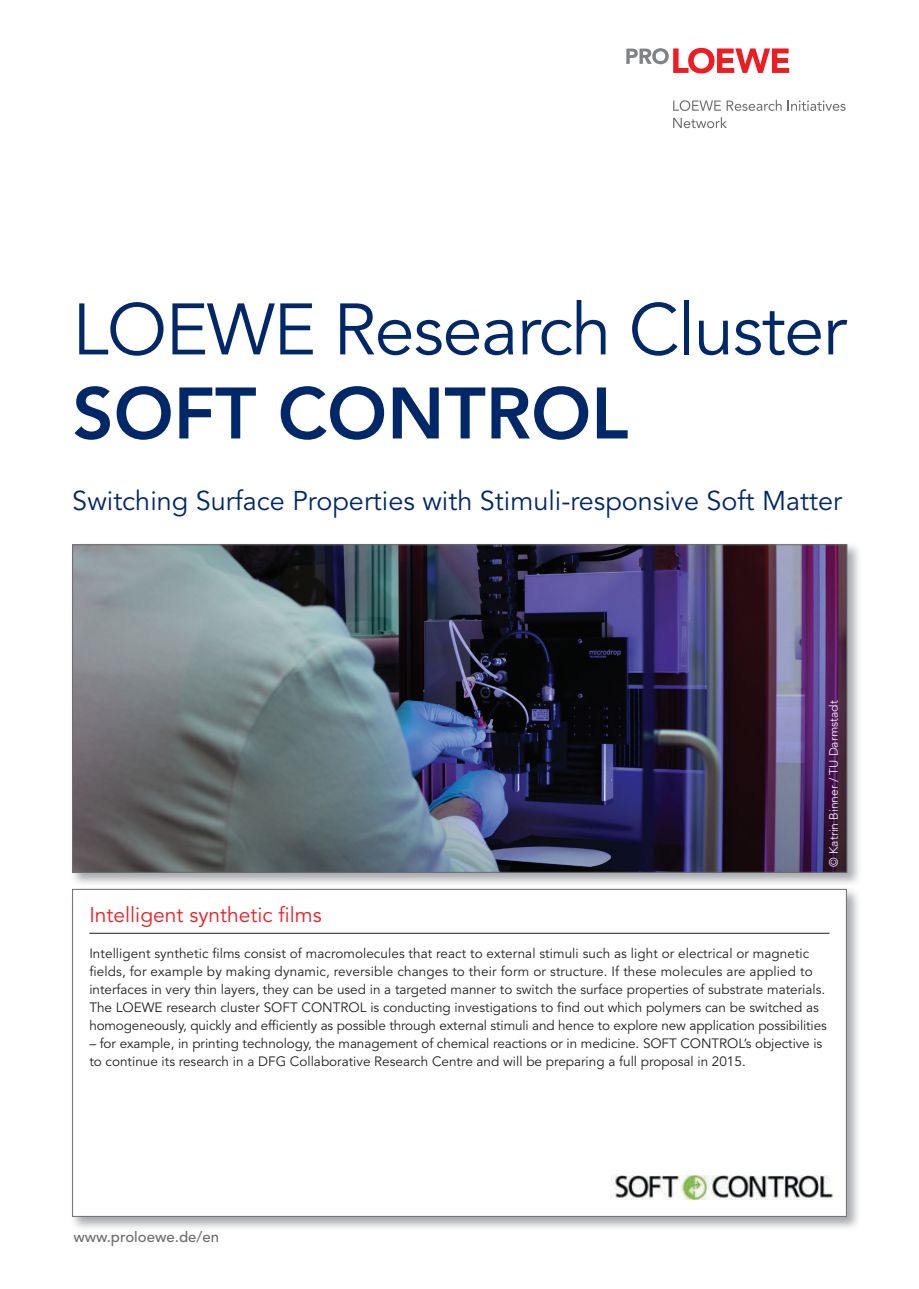
<style>
.page{position:relative;width:919px;height:1289px;background:#fff}
.page>*{position:absolute;margin:0;border:0;box-sizing:border-box;transform-origin:0 0}
.t1{font:72px "Avenir LT Std";letter-spacing:-.02em;color:#002868}
.t2{font:800 72px "Avenir LT Std";color:#002868}
.t3{font:27px "Avenir LT Std";color:#002868}
.t4{font:21px "Avenir LT Std";color:#ee1d23}
.t5{font:500 15px "Avenir LT Std";color:#6c6d70}
.t6{font:13.5px/18px "Avenir LT Std";color:#231f20}
.t7{font:300 12px "Avenir LT Std";color:#fff}
</style>
<div class="page">
<img style="left:72px;top:544px;width:787px;height:684px">
<img style="left:74px;top:546px;width:771px;height:324px">
<div style="left:72px;top:889px;width:774px;height:327px;background:#fff;border:1px solid #6c6d70"></div>
<hr style="left:89px;top:933px;width:740px;height:1px;background:#231f20">
<svg style="left:626px;top:48px;width:163px;height:26px"></svg>
<svg style="left:673px;top:100px;width:108px;height:11px"></svg>
<svg style="left:787px;top:100px;width:58px;height:11px"></svg>
<svg style="left:673px;top:117px;width:53px;height:11px"></svg>
<img style="left:610px;top:1175px;width:223px;height:24px">
<h1 class="t1" style="left:72px;top:288px;width:775px">LOEWE Research Cluster</h1>
<h1 class="t2" style="left:72px;top:371px;width:557px">SOFT CONTROL</h1>
<h2 class="t3" style="left:72px;top:485px;width:771px">Switching Surface Properties with Stimuli-responsive Soft Matter</h2>
<p class="t7" style="left:826px;top:866px;width:168px;rotate:-90deg">© Katrin Binner / TU Darmstadt</p>
<h3 class="t4" style="left:89px;top:902px;width:234px">Intelligent synthetic films</h3>
<p class="t6" style="left:89px;top:944px;width:739px">Intelligent synthetic films consist of macromolecules that react to external stimuli such as light or electrical or magnetic fields, for example by making dynamic, reversible changes to their form or structure. If these molecules are applied to interfaces in very thin layers, they can be used in a targeted manner to switch the surface properties of substrate materials.<br>The LOEWE research cluster SOFT CONTROL is conducting investigations to find out which polymers can be switched as homogeneously, quickly and efficiently as possible through external stimuli and hence to explore new application possibilities</p>
<p class="t6" style="left:89px;top:1034px;width:734px">– for example, in printing technology, the management of chemical reactions or in medicine. SOFT CONTROL’s objective is to continue its research in a DFG Collaborative Research Centre and will be preparing a full proposal in 2015.</p>
<p class="t5" style="left:73px;top:1228px;width:147px">www.proloewe.de/en</p>
</div>
